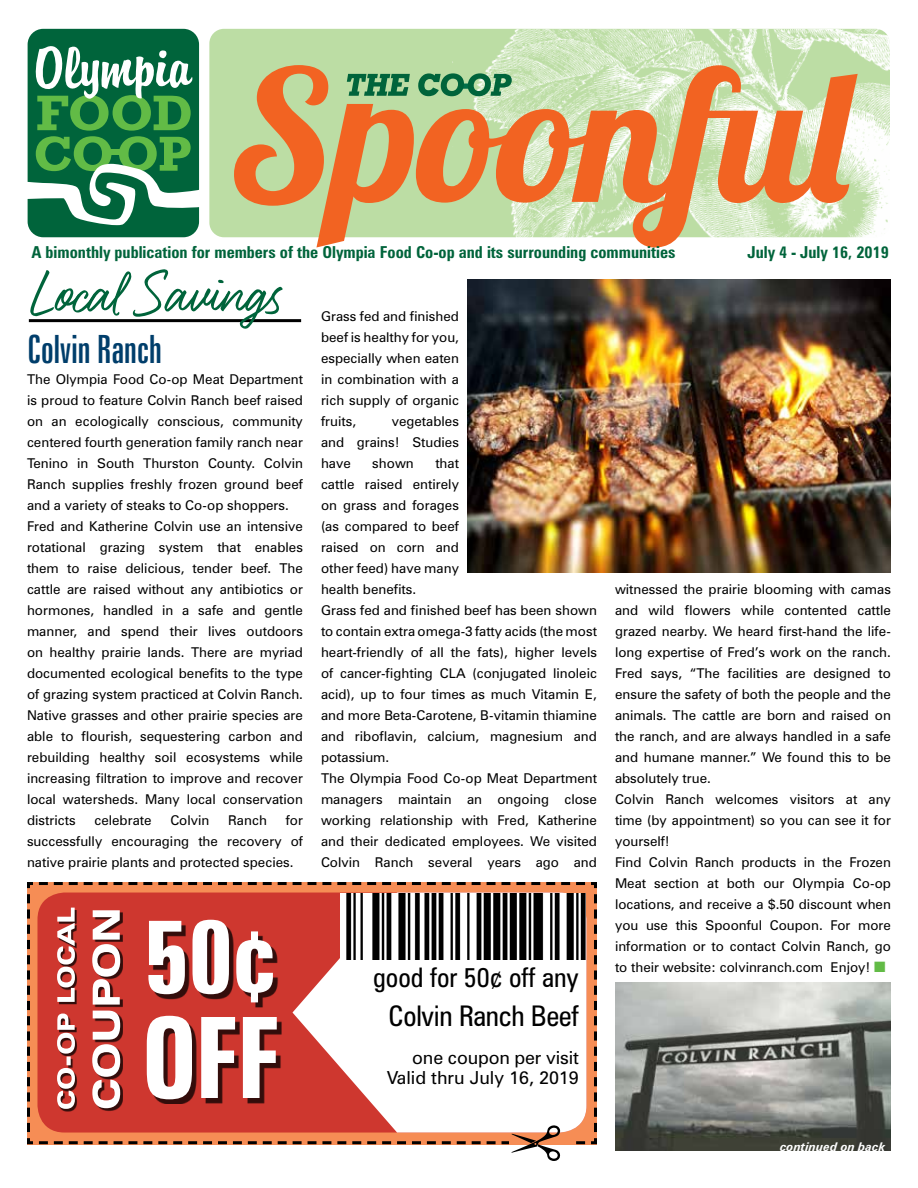
<style>
.page{position:relative;width:918px;height:1188px;background:#fff}
.page>*{position:absolute;margin:0;border:0;box-sizing:border-box;transform-origin:0 0}
.t1{font:700 extra-condensed 112.5px "Zurich BT";color:#fff}
.t2{font:700 extra-condensed 103.5px "Zurich BT";color:#fff}
.t3{font:64.5px "Felt That";color:#00643b}
.t4{font:extra-condensed 39px "Zurich BT";letter-spacing:-.01em;color:#003e6b}
.t5{font:condensed 28.5px "Zurich BT";letter-spacing:-.01em;color:#000}
.t6{font:condensed 27px "Zurich BT";color:#000}
.t7{font:18px/20.2px "Zurich BT";letter-spacing:-.01em;color:#000;text-align:right}
.t8{font:700 condensed 16.5px "Zurich BT";color:#00643b}
.t9{font:13.5px/21px "Zurich BT";color:#000}
.t10{font:italic 700 12px "Zurich BT";color:#fff}
.s1{color:#62bb46}
</style>
<div class="page">
<svg style="left:27px;top:882px;width:570px;height:263px;background:#cb7346"></svg>
<div style="left:38px;top:893px;width:548px;height:240px;background:#ce372f;border-radius:27px"></div>
<div style="left:59px;top:910px;width:64px;height:201px;background:#000;opacity:.75"></div>
<svg style="left:92px;top:910px;width:28px;height:198px"></svg>
<svg style="left:57px;top:908px;width:18px;height:201px"></svg>
<svg style="left:292px;top:893px;width:294px;height:232px;fill:#fff"></svg>
<img style="left:341px;top:893px;width:245px;height:67px">
<div style="left:151px;top:924px;width:131px;height:180px;background:#000;opacity:.75"></div>
<svg style="left:39px;top:1125px;width:549px;height:36px"></svg>
<img style="left:615px;top:982px;width:276px;height:168px">
<img style="left:468px;top:279px;width:423px;height:294px">
<hr style="left:29px;top:319px;width:272px;height:3px;background:#000">
<div style="left:209px;top:29px;width:681px;height:208px;background:#bcdda4;border-radius:15px"></div>
<img style="left:452px;top:29px;width:438px;height:208px">
<svg style="left:234px;top:65px;width:624px;height:183px"></svg>
<div style="left:28px;top:29px;width:171px;height:208px;background:#00643b;border-radius:16px"></div>
<svg style="left:27px;top:44px;width:173px;height:181px"></svg>
<div style="left:109px;top:149px;width:12px;height:6px;background:#62bb46"></div>
<p class="t8" style="left:31px;top:242px;width:646px">A bimonthly publication for members of the Olympia Food Co-op and its surrounding communities</p>
<p class="t8" style="left:747px;top:242px;width:143px">July 4 - July 16, 2019</p>
<h3 class="t3" style="left:29px;top:255px;width:247px">Local Savings</h3>
<h3 class="t4" style="left:27px;top:327px;width:137px">Colvin Ranch</h3>
<p class="t9" style="left:27px;top:369px;width:278px">The Olympia Food Co-op Meat Department is proud to feature Colvin Ranch beef raised on an ecologically conscious, community centered fourth generation family ranch near Tenino in South Thurston County. Colvin Ranch supplies freshly frozen ground beef and a variety of steaks to Co-op shoppers.<br>Fred and Katherine Colvin use an intensive rotational grazing system that enables them to raise delicious, tender beef. The cattle are raised without any antibiotics or hormones, handled in a safe and gentle manner, and spend their lives outdoors on healthy prairie lands. There are myriad documented ecological benefits to the type of grazing system practiced at Colvin Ranch.<br>Native grasses and other prairie species are able to flourish, sequestering carbon and rebuilding healthy soil ecosystems while increasing filtration to improve and recover local watersheds. Many local conservation districts</p>
<p class="t9" style="left:27px;top:810px;width:278px;text-align:justify;text-indent:259px">for successfully encouraging the recovery of native prairie plants and protected species.</p>
<p class="t9" style="left:94px;top:810px;width:59px">celebrate</p>
<p class="t9" style="left:170px;top:810px;width:41px">Colvin</p>
<p class="t9" style="left:228px;top:810px;width:40px">Ranch</p>
<p class="t9" style="left:321px;top:306px;width:140px;text-align:justify">Grass fed and finished beef is healthy for you, especially when eaten in combination with a rich supply of organic fruits,</p>
<p class="t9" style="left:321px;top:411px;width:140px;text-align:justify;text-indent:71px">vegetables and grains! Studies have</p>
<p class="t9" style="left:321px;top:453px;width:278px;text-indent:114px">that<br>cattle raised entirely<br>on grass and forages<br>(as compared to beef<br>raised on corn and<br>other feed) have many<br>health benefits.<br>Grass fed and finished beef has been shown to contain extra omega-3 fatty acids (the most heart-friendly of all the fats), higher levels of cancer-fighting CLA (conjugated linoleic acid), up to four times as much Vitamin E, and more Beta-Carotene, B-vitamin thiamine and riboflavin, calcium, magnesium and potassium.<br>The Olympia Food Co-op Meat Department managers maintain an ongoing close working relationship with Fred, Katherine and their dedicated employees. We visited<br>Colvin Ranch several years ago and</p>
<p class="t9" style="left:372px;top:453px;width:43px">shown</p>
<h2 class="t2" style="left:144px;top:897px;width:135px">50¢</h2>
<h1 class="t1" style="left:141px;top:994px;width:140px">OFF</h1>
<h3 class="t6" style="left:373px;top:961px;width:207px">good for 50¢ off any</h3>
<h3 class="t5" style="left:388px;top:998px;width:192px">Colvin Ranch Beef</h3>
<h3 class="t7" style="left:387px;top:1047px;width:194px">one coupon per visit<br>Valid thru July 16, 2019</h3>
<p class="t9" style="left:615px;top:579px;width:278px">witnessed the prairie blooming with camas and wild flowers while contented cattle grazed nearby. We heard first-hand the life&shy;long expertise of Fred’s work on the ranch.<br>Fred says, “The facilities are designed to ensure the safety of both the people and the animals. The cattle are born and raised on the ranch, and are always handled in a safe and humane manner.” We found this to be absolutely true.<br>Colvin Ranch welcomes visitors at any time (by appointment) so you can see it for yourself!<br>Find Colvin Ranch products in the Frozen Meat section at both our Olympia Co-op locations, and receive a $.50 discount when you use this Spoonful Coupon. For more information or to contact Colvin Ranch, go to their website: colvinranch.com Enjoy! <span class="s1">■</span></p>
<p class="t10" style="left:780px;top:1139px;width:107px">continued on back</p>
</div>
